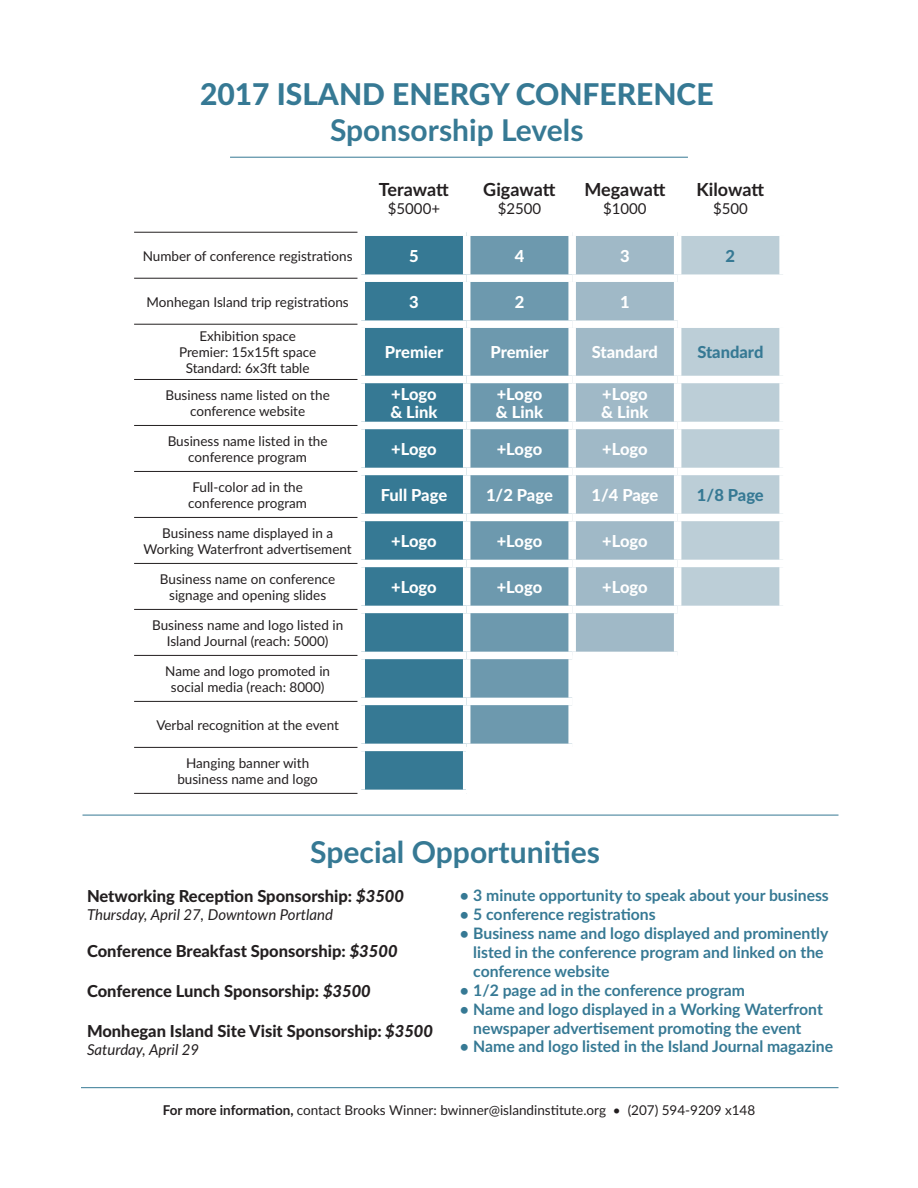
<style>
.page{position:relative;width:918px;height:1188px;background:#fff}
.page>*{position:absolute;margin:0;border:0;box-sizing:border-box;transform-origin:0 0}
.t1{font:700 30.15px "Lato";color:#367994}
.t2{font:800 30px "Lato";color:#367994}
.t3{font:700 30px "Lato";color:#367994}
.t4{font:700 18px "Lato";letter-spacing:-.005em;color:#231f20}
.t5{font:800 16.5px "Lato";color:#231f20}
.t6{font:800 16.5px/18px "Lato";color:#fff}
.t7{font:800 16.5px "Lato";color:#367994}
.t8{font:700 15.75px/18.9px "Lato";color:#367994}
.t9{font:italic 15px "Lato";color:#231f20}
.t10{font:15px "Lato";color:#231f20}
.t11{font:13.5px/16.2px "Lato";color:#231f20;text-align:center}
.s1{font-style:italic}
.s2{font-weight:700}
</style>
<div class="page">
<div style="left:365px;top:236px;width:98px;height:84px;background:#367994"></div>
<div style="left:470px;top:236px;width:98px;height:508px;background:#6d99ae"></div>
<div style="left:576px;top:236px;width:98px;height:416px;background:#a0b9c7"></div>
<div style="left:365px;top:328px;width:98px;height:462px;background:#367994"></div>
<svg style="left:681px;top:236px;width:98px;height:370px;background:#c6d5dd"></svg>
<div style="left:357px;top:274px;width:110px;height:8px;background:#fff"></div>
<div style="left:572px;top:274px;width:106px;height:8px;background:#fff"></div>
<div style="left:678px;top:274px;width:109px;height:8px;background:#fff"></div>
<div style="left:357px;top:376px;width:110px;height:7px;background:#fff"></div>
<div style="left:357px;top:422px;width:110px;height:7px;background:#fff"></div>
<div style="left:357px;top:468px;width:110px;height:7px;background:#fff"></div>
<div style="left:357px;top:514px;width:110px;height:7px;background:#fff"></div>
<div style="left:357px;top:560px;width:110px;height:7px;background:#fff"></div>
<div style="left:357px;top:606px;width:110px;height:7px;background:#fff"></div>
<div style="left:357px;top:652px;width:110px;height:7px;background:#fff"></div>
<div style="left:357px;top:698px;width:110px;height:7px;background:#fff"></div>
<div style="left:357px;top:744px;width:110px;height:7px;background:#fff"></div>
<hr style="left:134px;top:232px;width:223px;height:1px;background:#231f20">
<hr style="left:134px;top:278px;width:223px;height:1px;background:#231f20">
<hr style="left:134px;top:324px;width:223px;height:1px;background:#231f20">
<hr style="left:134px;top:379px;width:223px;height:1px;background:#231f20">
<hr style="left:134px;top:425px;width:223px;height:1px;background:#231f20">
<hr style="left:134px;top:471px;width:223px;height:1px;background:#231f20">
<hr style="left:134px;top:517px;width:223px;height:1px;background:#231f20">
<hr style="left:134px;top:563px;width:223px;height:1px;background:#231f20">
<hr style="left:134px;top:609px;width:223px;height:1px;background:#231f20">
<hr style="left:134px;top:655px;width:223px;height:1px;background:#231f20">
<hr style="left:134px;top:701px;width:223px;height:1px;background:#231f20">
<hr style="left:134px;top:747px;width:223px;height:1px;background:#231f20">
<hr style="left:134px;top:793px;width:223px;height:1px;background:#231f20">
<div style="left:467px;top:274px;width:105px;height:8px;background:#fff"></div>
<div style="left:467px;top:320px;width:105px;height:8px;background:#fff"></div>
<div style="left:467px;top:376px;width:105px;height:7px;background:#fff"></div>
<div style="left:467px;top:422px;width:105px;height:7px;background:#fff"></div>
<div style="left:467px;top:468px;width:105px;height:7px;background:#fff"></div>
<div style="left:467px;top:514px;width:105px;height:7px;background:#fff"></div>
<div style="left:467px;top:560px;width:105px;height:7px;background:#fff"></div>
<div style="left:467px;top:606px;width:105px;height:7px;background:#fff"></div>
<div style="left:467px;top:652px;width:105px;height:7px;background:#fff"></div>
<div style="left:467px;top:698px;width:105px;height:7px;background:#fff"></div>
<div style="left:572px;top:422px;width:106px;height:7px;background:#fff"></div>
<div style="left:572px;top:468px;width:106px;height:7px;background:#fff"></div>
<div style="left:572px;top:514px;width:106px;height:7px;background:#fff"></div>
<div style="left:572px;top:560px;width:106px;height:7px;background:#fff"></div>
<div style="left:572px;top:606px;width:106px;height:7px;background:#fff"></div>
<div style="left:678px;top:320px;width:109px;height:8px;background:#fff"></div>
<div style="left:678px;top:376px;width:109px;height:7px;background:#fff"></div>
<div style="left:678px;top:422px;width:109px;height:7px;background:#fff"></div>
<div style="left:678px;top:468px;width:109px;height:7px;background:#fff"></div>
<div style="left:678px;top:514px;width:109px;height:7px;background:#fff"></div>
<div style="left:678px;top:560px;width:109px;height:7px;background:#fff"></div>
<div style="left:572px;top:320px;width:106px;height:8px;background:#fff"></div>
<div style="left:572px;top:376px;width:106px;height:7px;background:#fff"></div>
<hr style="left:230px;top:157px;width:458px;height:1px;background:#367994">
<hr style="left:81px;top:1087px;width:757px;height:1px;background:#367994">
<hr style="left:82px;top:815px;width:756px;height:1px;background:#367994">
<h2 class="t2" style="left:200px;top:76px;width:515px">2017 ISLAND ENERGY CONFERENCE</h2>
<h2 class="t3" style="left:330px;top:112px;width:255px">Sponsorship Levels</h2>
<h3 class="t4" style="left:379px;top:179px;width:71px">Terawatt</h3>
<p class="t10" style="left:388px;top:199px;width:54px">$5000+</p>
<h3 class="t4" style="left:483px;top:179px;width:74px">Gigawatt</h3>
<p class="t10" style="left:498px;top:199px;width:45px">$2500</p>
<h3 class="t4" style="left:584px;top:179px;width:82px">Megawatt</h3>
<p class="t10" style="left:603px;top:199px;width:45px">$1000</p>
<h3 class="t4" style="left:697px;top:179px;width:69px">Kilowatt</h3>
<p class="t10" style="left:713px;top:199px;width:36px">$500</p>
<p class="t11" style="left:143px;top:247px;width:211px">Number of conference registrations</p>
<p class="t6" style="left:409px;top:246px;width:11px">5</p>
<p class="t6" style="left:515px;top:246px;width:11px">4</p>
<p class="t6" style="left:620px;top:246px;width:11px">3</p>
<p class="t7" style="left:726px;top:246px;width:11px">2</p>
<p class="t11" style="left:147px;top:293px;width:204px">Monhegan Island trip registrations</p>
<p class="t6" style="left:409px;top:292px;width:11px">3</p>
<p class="t6" style="left:515px;top:292px;width:11px">2</p>
<p class="t6" style="left:620px;top:292px;width:11px">1</p>
<p class="t11" style="left:179px;top:328px;width:139px">Exhibition space<br>Premier: 15x15ft space<br>Standard: 6x3ft table</p>
<p class="t6" style="left:385px;top:343px;width:60px">Premier</p>
<p class="t6" style="left:490px;top:343px;width:60px">Premier</p>
<p class="t6" style="left:592px;top:343px;width:68px">Standard</p>
<p class="t7" style="left:697px;top:342px;width:68px">Standard</p>
<p class="t11" style="left:166px;top:386px;width:166px">Business name listed on the conference website</p>
<p class="t6" style="left:390px;top:385px;width:49px">+Logo &amp; Link</p>
<p class="t6" style="left:496px;top:385px;width:49px">+Logo &amp; Link</p>
<p class="t6" style="left:601px;top:385px;width:49px">+Logo &amp; Link</p>
<p class="t11" style="left:168px;top:432px;width:161px">Business name listed in the conference program</p>
<p class="t6" style="left:391px;top:440px;width:47px">+Logo</p>
<p class="t6" style="left:497px;top:440px;width:47px">+Logo</p>
<p class="t6" style="left:602px;top:440px;width:47px">+Logo</p>
<p class="t11" style="left:188px;top:478px;width:120px">Full-color ad in the conference program</p>
<p class="t6" style="left:381px;top:486px;width:68px">Full Page</p>
<p class="t6" style="left:486px;top:486px;width:68px">1/2 Page</p>
<p class="t6" style="left:592px;top:486px;width:68px">1/4 Page</p>
<p class="t7" style="left:697px;top:485px;width:68px">1/8 Page</p>
<p class="t11" style="left:144px;top:524px;width:210px">Business name displayed in a<br>Working Waterfront advertisement</p>
<p class="t6" style="left:391px;top:532px;width:47px">+Logo</p>
<p class="t6" style="left:497px;top:532px;width:47px">+Logo</p>
<p class="t6" style="left:602px;top:532px;width:47px">+Logo</p>
<p class="t11" style="left:160px;top:570px;width:177px">Business name on conference signage and opening slides</p>
<p class="t6" style="left:391px;top:578px;width:47px">+Logo</p>
<p class="t6" style="left:497px;top:578px;width:47px">+Logo</p>
<p class="t6" style="left:602px;top:578px;width:47px">+Logo</p>
<p class="t11" style="left:152px;top:616px;width:193px">Business name and logo listed in<br>Island Journal (reach: 5000)</p>
<p class="t11" style="left:165px;top:662px;width:166px">Name and logo promoted in social media (reach: 8000)</p>
<p class="t11" style="left:156px;top:717px;width:184px">Verbal recognition at the event</p>
<p class="t11" style="left:177px;top:754px;width:142px">Hanging banner with business name and logo</p>
<h1 class="t1" style="left:310px;top:833px;width:291px">Special Opportunities</h1>
<p class="t5" style="left:87px;top:885px;width:319px">Networking Reception Sponsorship: <span class="s1">$3500</span></p>
<p class="t9" style="left:87px;top:905px;width:248px">Thursday, April 27, Downtown Portland</p>
<p class="t5" style="left:87px;top:941px;width:312px">Conference Breakfast Sponsorship: <span class="s1">$3500</span></p>
<p class="t5" style="left:87px;top:981px;width:285px">Conference Lunch Sponsorship: <span class="s1">$3500</span></p>
<p class="t5" style="left:87px;top:1020px;width:348px">Monhegan Island Site Visit Sponsorship: <span class="s1">$3500</span></p>
<p class="t9" style="left:87px;top:1040px;width:114px">Saturday, April 29</p>
<p class="t8" style="left:460px;top:886px;width:371px">• 3 minute opportunity to speak about your business</p>
<p class="t8" style="left:460px;top:905px;width:197px">• 5 conference registrations</p>
<p class="t8" style="left:473px;top:924px;width:357px;text-indent:-14px">• Business name and logo displayed and prominently listed in the conference program and linked on the conference website</p>
<p class="t8" style="left:460px;top:980px;width:287px">• 1/2 page ad in the conference program</p>
<p class="t8" style="left:460px;top:999px;width:365px;text-align:center">• Name and logo displayed in a Working Waterfront newspaper advertisement promoting the event</p>
<p class="t8" style="left:460px;top:1037px;width:375px">• Name and logo listed in the Island Journal magazine</p>
<p class="t11" style="left:163px;top:1101px;width:594px"><span class="s2">For more information,</span> contact Brooks Winner: bwinner@islandinstitute.org • (207) 594-9209 x148</p>
</div>
